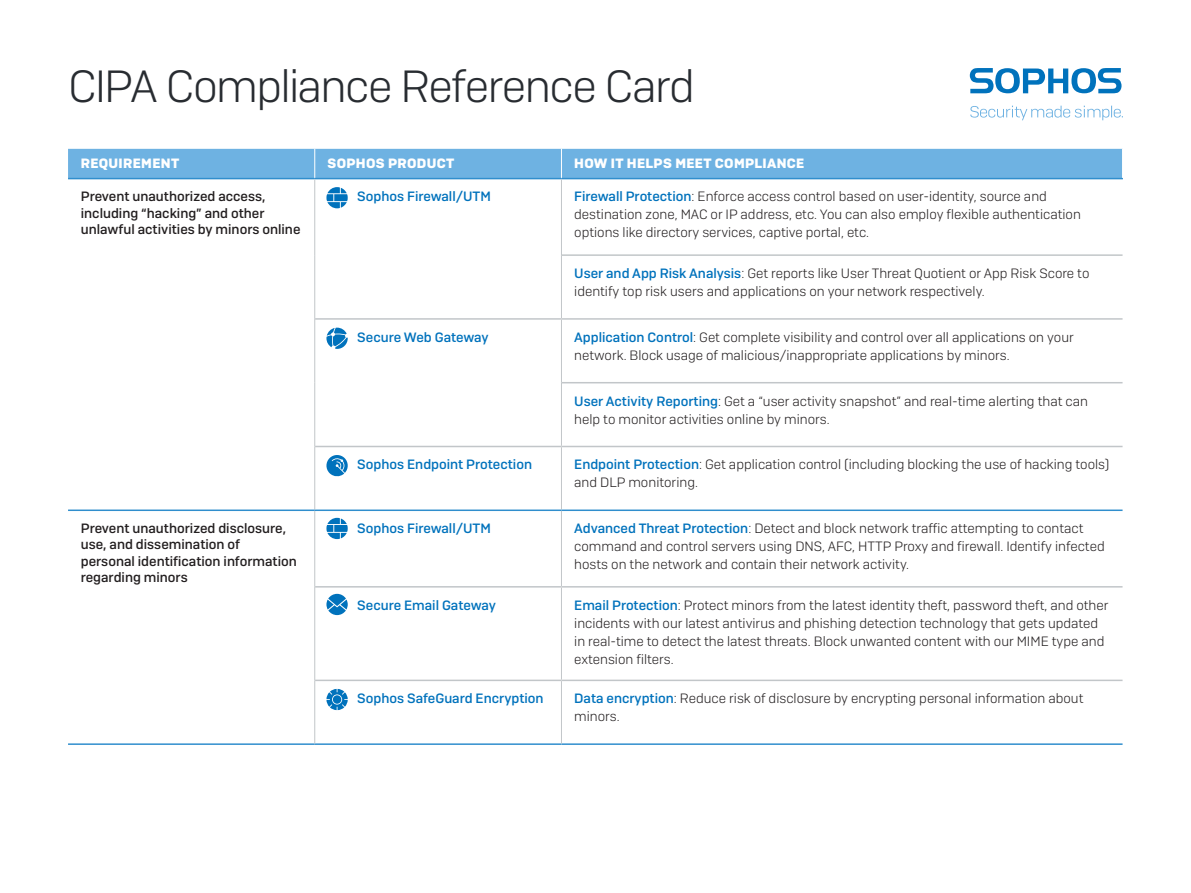
<style>
.page{position:relative;width:1191px;height:893px;background:#fff}
.page>*{position:absolute;margin:0;border:0;box-sizing:border-box;transform-origin:0 0}
.t1{font:45px "Camber Lg";letter-spacing:-.035em;color:#282c31}
.t2{font:13.5px/18px "Camber Lg";color:#231f20}
.t3{font:500 13.5px/16.2px "Camber";color:#231f20}
.t4{font:500 13.5px "Camber";color:#0072bc}
.t5{font:700 13.5px "Camber";letter-spacing:.025em;color:#fff}
.s1{font-family:"Camber";font-weight:500;color:#0072bc}
</style>
<div class="page">
<svg style="left:969px;top:68px;width:152px;height:25px"></svg>
<svg style="left:970px;top:106px;width:153px;height:14px"></svg>
<hr style="left:561px;top:509px;width:561px;height:2px;background:#308ecd">
<hr style="left:561px;top:743px;width:561px;height:2px;background:#308ecd">
<hr style="left:561px;top:447px;width:1px;height:62px;background:#c2c6c9">
<hr style="left:315px;top:509px;width:246px;height:2px;background:#308ecd">
<hr style="left:315px;top:743px;width:246px;height:2px;background:#308ecd">
<hr style="left:561px;top:511px;width:1px;height:75px;background:#c2c6c9">
<hr style="left:561px;top:588px;width:1px;height:92px;background:#c2c6c9">
<hr style="left:561px;top:681px;width:1px;height:62px;background:#c2c6c9">
<hr style="left:314px;top:446px;width:1px;height:63px;background:#c2c6c9">
<hr style="left:68px;top:509px;width:247px;height:2px;background:#308ecd">
<hr style="left:68px;top:743px;width:247px;height:2px;background:#308ecd">
<hr style="left:314px;top:511px;width:1px;height:76px;background:#c2c6c9">
<hr style="left:314px;top:587px;width:1px;height:93px;background:#c2c6c9">
<hr style="left:314px;top:680px;width:1px;height:63px;background:#c2c6c9">
<hr style="left:562px;top:254px;width:560px;height:2px;background:#c2c6c9">
<hr style="left:561px;top:318px;width:561px;height:2px;background:#c2c6c9">
<hr style="left:562px;top:382px;width:560px;height:1px;background:#c2c6c9">
<hr style="left:561px;top:446px;width:561px;height:1px;background:#c2c6c9">
<hr style="left:315px;top:586px;width:246px;height:2px;background:#c2c6c9">
<hr style="left:561px;top:586px;width:561px;height:2px;background:#c2c6c9">
<hr style="left:315px;top:680px;width:246px;height:1px;background:#c2c6c9">
<hr style="left:561px;top:680px;width:561px;height:1px;background:#c2c6c9">
<hr style="left:314px;top:319px;width:1px;height:64px;background:#c2c6c9">
<hr style="left:314px;top:383px;width:1px;height:63px;background:#c2c6c9">
<hr style="left:561px;top:320px;width:1px;height:63px;background:#c2c6c9">
<hr style="left:561px;top:383px;width:1px;height:63px;background:#c2c6c9">
<hr style="left:315px;top:446px;width:246px;height:1px;background:#c2c6c9">
<hr style="left:314px;top:179px;width:1px;height:76px;background:#c2c6c9">
<hr style="left:314px;top:255px;width:1px;height:64px;background:#c2c6c9">
<hr style="left:561px;top:179px;width:1px;height:76px;background:#c2c6c9">
<hr style="left:561px;top:255px;width:1px;height:63px;background:#c2c6c9">
<hr style="left:315px;top:318px;width:246px;height:2px;background:#c2c6c9">
<svg style="left:68px;top:149px;width:1055px;height:30px;background:#6bb0e1"></svg>
<svg style="left:326px;top:187px;width:22px;height:21px"></svg>
<svg style="left:326px;top:518px;width:22px;height:21px"></svg>
<svg style="left:326px;top:594px;width:22px;height:21px"></svg>
<svg style="left:326px;top:328px;width:22px;height:21px"></svg>
<svg style="left:326px;top:455px;width:22px;height:22px"></svg>
<svg style="left:326px;top:689px;width:22px;height:21px"></svg>
<h1 class="t1" style="left:68px;top:59px;width:628px">CIPA Compliance Reference Card</h1>
<p class="t5" style="left:81px;top:155px;width:100px">REQUIREMENT</p>
<p class="t5" style="left:327px;top:155px;width:128px">SOPHOS PRODUCT</p>
<p class="t5" style="left:574px;top:154px;width:232px">HOW IT HELPS MEET COMPLIANCE</p>
<p class="t3" style="left:81px;top:188px;width:221px">Prevent unauthorized access, including “hacking” and other unlawful activities by minors online</p>
<p class="t4" style="left:357px;top:189px;width:135px">Sophos Firewall/UTM</p>
<p class="t2" style="left:574px;top:188px;width:508px"><span class="s1">Firewall Protection</span>: Enforce access control based on user-identity, source and destination zone, MAC or IP address, etc. You can also employ flexible authentication options like directory services, captive portal, etc.</p>
<p class="t2" style="left:574px;top:264px;width:517px"><span class="s1">User and App Risk Analysis</span>: Get reports like User Threat Quotient or App Risk Score to identify top risk users and applications on your network respectively.</p>
<p class="t4" style="left:357px;top:329px;width:133px">Secure Web Gateway</p>
<p class="t2" style="left:574px;top:328px;width:501px"><span class="s1">Application Control</span>: Get complete visibility and control over all applications on your network. Block usage of malicious/inappropriate applications by minors.</p>
<p class="t2" style="left:574px;top:392px;width:515px"><span class="s1">User Activity Reporting</span>: Get a “user activity snapshot” and real-time alerting that can help to monitor activities online by minors.</p>
<p class="t4" style="left:357px;top:456px;width:176px">Sophos Endpoint Protection</p>
<p class="t2" style="left:574px;top:455px;width:536px"><span class="s1">Endpoint Protection</span>: Get application control (including blocking the use of hacking tools) and DLP monitoring.</p>
<p class="t3" style="left:81px;top:520px;width:218px">Prevent unauthorized disclosure, use, and dissemination of personal identification information regarding minors</p>
<p class="t4" style="left:357px;top:520px;width:135px">Sophos Firewall/UTM</p>
<p class="t2" style="left:574px;top:519px;width:532px"><span class="s1">Advanced Threat Protection</span>: Detect and block network traffic attempting to contact command and control servers using DNS, AFC, HTTP Proxy and firewall. Identify infected hosts on the network and contain their network activity.</p>
<p class="t4" style="left:357px;top:597px;width:140px">Secure Email Gateway</p>
<p class="t2" style="left:574px;top:596px;width:536px"><span class="s1">Email Protection</span>: Protect minors from the latest identity theft, password theft, and other incidents with our latest antivirus and phishing detection technology that gets updated in real-time to detect the latest threats. Block unwanted content with our MIME type and extension filters.</p>
<p class="t4" style="left:357px;top:690px;width:188px">Sophos SafeGuard Encryption</p>
<p class="t2" style="left:574px;top:689px;width:511px"><span class="s1">Data encryption</span>: Reduce risk of disclosure by encrypting personal information about minors.</p>
</div>
